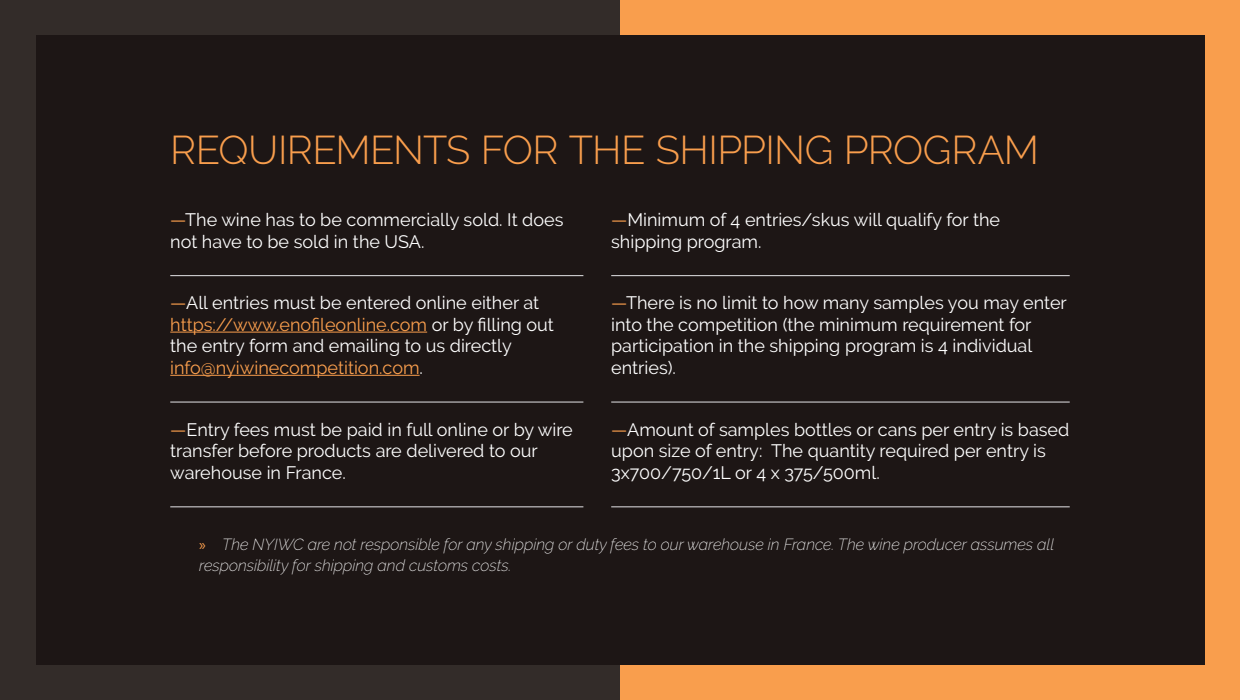
<style>
.page{position:relative;width:1240px;height:700px;background:#fff}
.page>*{position:absolute;margin:0;border:0;box-sizing:border-box;transform-origin:0 0}
.t1{font:300 40px "Raleway";letter-spacing:-.015em;color:#f99e4d}
.t2{font:18px/21.6px "Raleway";color:#fff}
.t3{font:italic 200 16px/20.6px "Raleway";color:#fff}
.s1{color:#f99e4d}
.s2{font-family:"Myriad Pro";font-weight:400;font-style:normal;color:#f99e4d}
</style>
<div class="page">
<div style="left:614px;top:0;width:626px;height:700px;background:#f99e4d"></div>
<div style="left:0;top:0;width:620px;height:700px;background:#332c29"></div>
<div style="left:36px;top:35px;width:1169px;height:630px;background:#1d1615"></div>
<hr style="left:170px;top:275px;width:413px;height:1px;background:#e5e4e7">
<hr style="left:170px;top:332px;width:257px;height:1px;background:#f99e4d">
<hr style="left:170px;top:375px;width:250px;height:1px;background:#f99e4d">
<hr style="left:170px;top:402px;width:413px;height:1px;background:#e5e4e7">
<hr style="left:170px;top:506px;width:413px;height:1px;background:#e5e4e7">
<hr style="left:611px;top:275px;width:459px;height:1px;background:#e5e4e7">
<hr style="left:611px;top:402px;width:459px;height:1px;background:#e5e4e7">
<hr style="left:611px;top:506px;width:459px;height:1px;background:#e5e4e7">
<h1 class="t1" style="left:170px;top:126px;width:870px">REQUIREMENTS FOR THE SHIPPING PROGRAM</h1>
<p class="t2" style="left:170px;top:209px;width:395px"><span class="s1">—</span>The wine has to be commercially sold. It does not have to be sold in the USA.</p>
<p class="t2" style="left:170px;top:292px;width:385px"><span class="s1">—</span>All entries must be entered online either at <span class="s1">https://www.enofileonline.com</span> or by filling out the entry form and emailing to us directly <span class="s1">info@nyiwinecompetition.com</span>.</p>
<p class="t2" style="left:170px;top:418px;width:404px"><span class="s1">—</span>Entry fees must be paid in full online or by wire transfer before products are delivered to our warehouse in France.</p>
<p class="t2" style="left:611px;top:209px;width:390px"><span class="s1">—</span>Minimum of 4 entries/skus will qualify for the shipping program.</p>
<p class="t2" style="left:611px;top:292px;width:457px"><span class="s1">—</span>There is no limit to how many samples you may enter into the competition (the minimum requirement for participation in the shipping program is 4 individual entries).</p>
<p class="t2" style="left:611px;top:418px;width:460px"><span class="s1">—</span>Amount of samples bottles or cans per entry is based upon size of entry: The quantity required per entry is<br>3x700/750/1L or 4 x 375/500ml.</p>
<p class="t3" style="left:199px;top:534px;width:856px"><span class="s2">»</span> The NYIWC are not responsible for any shipping or duty fees to our warehouse in France. The wine producer assumes all responsibility for shipping and customs costs.</p>
</div>
